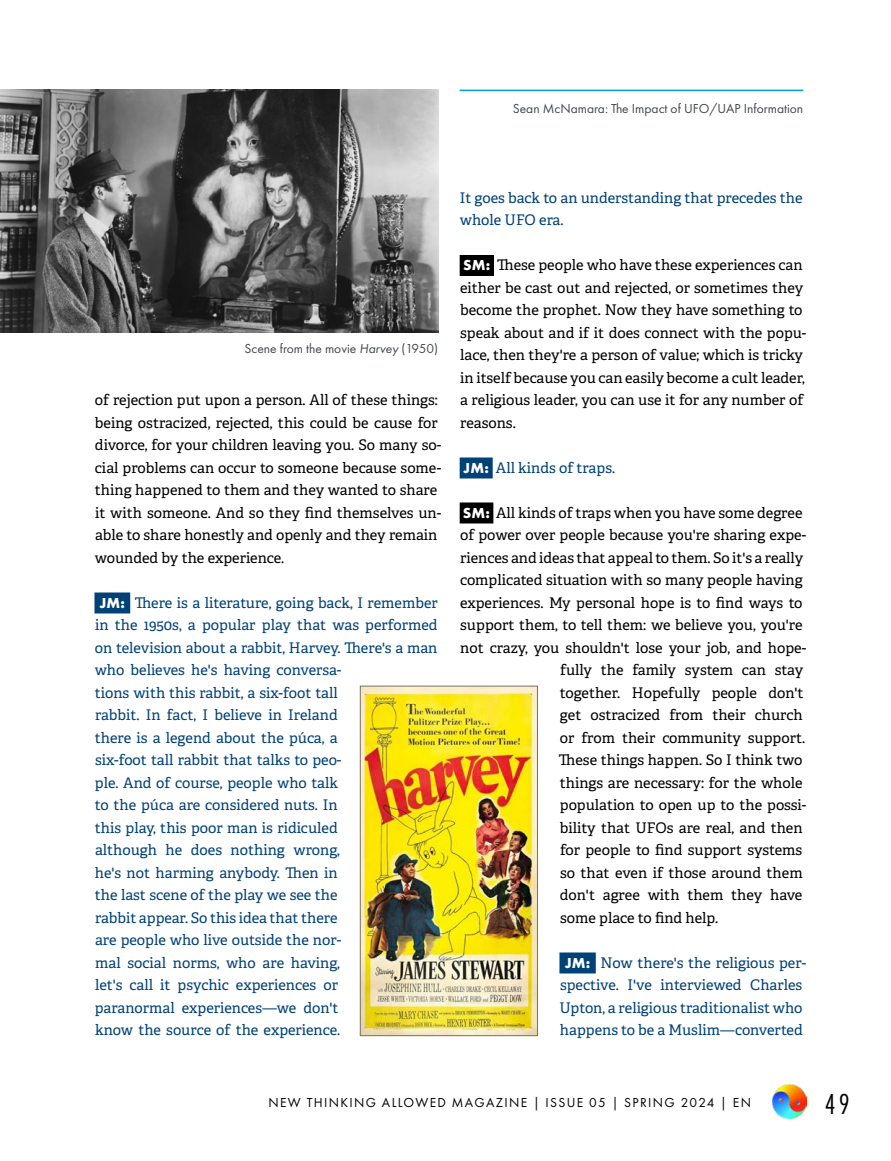
<style>
.page{position:relative;width:891px;height:1161px;background:#fff}
.page>*{position:absolute;margin:0;border:0;box-sizing:border-box;transform-origin:0 0}
.t1{font:30px "Futura PT Cond";color:#000}
.NTA_copy_A{font:14.7px/22.5px "Adelle";color:#000}
.NTA_copy_Q{font:14.7px/22.5px "Adelle";color:#004177}
.NTA_copy_A__einzug{font:14.7px/22.5px "Adelle";color:#000}
.BU_1{font:13.5px "Futura PT";color:#40494c}
.t2{font:13.5px "Futura PT";letter-spacing:.1em;color:#000}
.s1{font-style:italic}
.s2{font-family:"Futura PT";font-weight:700;font-size:15px;color:#fff}
</style>
<div class="page">
<img style="left:772px;top:1085px;width:34px;height:34px">
<div style="left:94px;top:592px;width:36px;height:22px;background:#004177"></div>
<div style="left:460px;top:255px;width:34px;height:21px;background:#000"></div>
<div style="left:460px;top:458px;width:33px;height:20px;background:#004177"></div>
<div style="left:460px;top:502px;width:33px;height:22px;background:#000"></div>
<div style="left:559px;top:952px;width:37px;height:22px;background:#004177"></div>
<hr style="left:460px;top:90px;width:343px;height:1px;background:#009fe1">
<img style="left:0;top:90px;width:438px;height:243px">
<img style="left:362px;top:688px;width:174px;height:346px">
<div style="left:360px;top:686px;width:178px;height:350px;border:1px solid #766f6c"></div>
<p class="BU_1" style="left:513px;top:100px;width:292px">Sean McNamara: The Impact of UFO/UAP Information</p>
<p class="BU_1" style="left:245px;top:341px;width:195px">Scene from the movie <span class="s1">Harvey</span> (1950)</p>
<p class="NTA_copy_A__einzug" style="left:95px;top:389px;width:348px">of rejection put upon a person. All of these things: being ostracized, rejected, this could be cause for divorce, for your children leaving you. So many so&shy;cial problems can occur to someone because some&shy;thing happened to them and they wanted to share it with someone. And so they find themselves un&shy;able to share honestly and openly and they remain wounded by the experience.</p>
<p class="NTA_copy_Q" style="left:95px;top:591px;width:345px;text-indent:5px"><span class="s2">JM:</span> There is a literature, going back, I remember in the 1950s, a popular play that was performed on television about a rabbit, Harvey. There's a man who believes he's having conversa-<br>tions with this rabbit, a six-foot tall<br>rabbit. In fact, I believe in Ireland<br>there is a legend about the púca, a<br>six-foot tall rabbit that talks to peo-<br>ple. And of course, people who talk<br>to the púca are considered nuts. In<br>this play, this poor man is ridiculed<br>although he does nothing wrong,<br>he's not harming anybody. Then in<br>the last scene of the play we see the<br>rabbit appear. So this idea that there<br>are people who live outside the nor-<br>mal social norms, who are having,<br>let's call it psychic experiences or<br>paranormal experiences—we don't<br>know the source of the experience.</p>
<p class="NTA_copy_Q" style="left:460px;top:186px;width:344px">It goes back to an understanding that precedes the whole UFO era.</p>
<p class="NTA_copy_A" style="left:460px;top:254px;width:348px"><span class="s2">SM:</span> These people who have these experiences can either be cast out and rejected, or sometimes they become the prophet. Now they have something to speak about and if it does connect with the popu&shy;lace, then they're a person of value; which is tricky in itself because you can easily become a cult leader, a religious leader, you can use it for any number of reasons.</p>
<p class="NTA_copy_Q" style="left:463px;top:456px;width:153px"><span class="s2">JM:</span> All kinds of traps.</p>
<p class="NTA_copy_A" style="left:463px;top:501px;width:341px"><span class="s2">SM:</span> All kinds of traps when you have some degree</p>
<p class="NTA_copy_A" style="left:460px;top:524px;width:348px">of power over people because you're sharing expe-</p>
<p class="NTA_copy_A" style="left:460px;top:546px;width:344px">riences and ideas that appeal to them. So it's a really</p>
<p class="NTA_copy_A" style="left:460px;top:569px;width:344px">complicated situation with so many people having</p>
<p class="NTA_copy_A" style="left:460px;top:591px;width:344px">experiences. My personal hope is to find ways to</p>
<p class="NTA_copy_A" style="left:460px;top:614px;width:344px">support them, to tell them: we believe you, you're</p>
<p class="NTA_copy_A" style="left:460px;top:636px;width:348px">not crazy, you shouldn't lose your job, and hope-</p>
<p class="NTA_copy_A" style="left:560px;top:659px;width:245px">fully the family system can stay</p>
<p class="NTA_copy_A" style="left:560px;top:681px;width:245px">together. Hopefully people don't</p>
<p class="NTA_copy_A" style="left:560px;top:704px;width:244px">get ostracized from their church</p>
<p class="NTA_copy_A" style="left:560px;top:726px;width:247px">or from their community support.</p>
<p class="NTA_copy_A" style="left:559px;top:749px;width:245px">These things happen. So I think two</p>
<p class="NTA_copy_A" style="left:560px;top:771px;width:244px">things are necessary: for the whole</p>
<p class="NTA_copy_A" style="left:560px;top:794px;width:248px">population to open up to the possi-</p>
<p class="NTA_copy_A" style="left:560px;top:816px;width:244px">bility that UFOs are real, and then</p>
<p class="NTA_copy_A" style="left:560px;top:839px;width:244px">for people to find support systems</p>
<p class="NTA_copy_A" style="left:560px;top:861px;width:244px">so that even if those around them</p>
<p class="NTA_copy_A" style="left:560px;top:884px;width:244px">don't agree with them they have</p>
<p class="NTA_copy_A" style="left:560px;top:906px;width:160px">some place to find help.</p>
<p class="NTA_copy_Q" style="left:559px;top:951px;width:249px;text-align:center"><span class="s2">JM:</span> Now there's the religious per&shy;spective. I've interviewed Charles Upton, a religious traditionalist who happens to be a Muslim—converted</p>
<p class="t2" style="left:268px;top:1095px;width:484px">NEW THINKING ALLOWED MAGAZINE | ISSUE 05 | SPRING 2024 | EN</p>
<h1 class="t1" style="left:825px;top:1086px;width:26px">49</h1>
</div>
